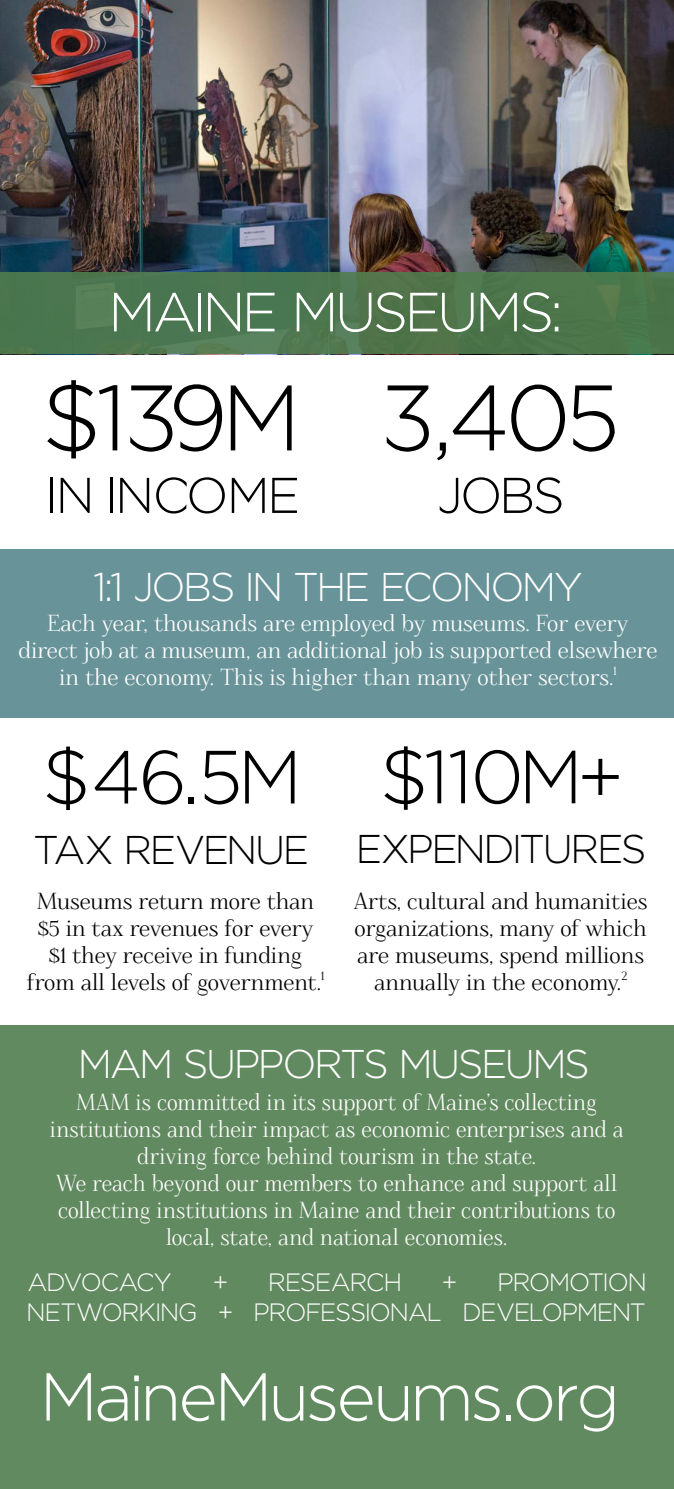
<style>
.page{position:relative;width:674px;height:1489px;background:#fff}
.page>*{position:absolute;margin:0;border:0;box-sizing:border-box;transform-origin:0 0}
.t1{font:300 92.5px "Regencie";color:#010000}
.t2{font:300 75px "Regencie";color:#010000}
.t3{font:300 67.5px "Regencie";letter-spacing:.01em;color:#fff}
.t4{font:300 55px "Regencie";letter-spacing:.01em;color:#fff}
.t5{font:300 50px "Regencie";letter-spacing:.045em;color:#010000}
.t6{font:300 40px "Regencie";letter-spacing:.005em;color:#fff}
.t7{font:300 40px "Regencie";color:#010000}
.t8{font:300 25px/30px "Regencie";letter-spacing:.01em;color:#fff;text-align:right}
.t9{font:300 25px "Regencie";letter-spacing:-.015em;color:#fff}
.t10{font:22.5px/27px "Foglihten";color:#fff;text-align:center;scale:.95 1}
.t11{font:22.5px/27px "Foglihten";color:#000;text-align:center}
.t12{font:22.5px/27px "Foglihten";color:#fff;text-align:center}
</style>
<div class="page">
<div style="left:0;top:1025px;width:673px;height:464px;background:#628a60"></div>
<img style="left:0;top:0;width:673px;height:272px">
<div style="left:0;top:550px;width:673px;height:168px;background:#689398"></div>
<svg style="left:0;top:272px;width:673px;height:82px;background:#4d764e"></svg>
<h3 class="t4" style="left:111px;top:277px;width:451px">MAINE MUSEUMS:</h3>
<h1 class="t1" style="left:43px;top:358px;width:254px">$139M</h1>
<h3 class="t5" style="left:48px;top:463px;width:252px">IN INCOME</h3>
<h1 class="t1" style="left:382px;top:358px;width:237px">3,405</h1>
<h3 class="t5" style="left:437px;top:463px;width:127px">JOBS</h3>
<h3 class="t6" style="left:93px;top:561px;width:491px">1:1 JOBS IN THE ECONOMY</h3>
<p class="t12" style="left:18px;top:610px;width:640px">Each year, thousands are employed by museums. For every direct job at a museum, an additional job is supported elsewhere in the economy. This is higher than many other sectors.<sup>1</sup></p>
<h2 class="t2" style="left:44px;top:729px;width:256px">$46.5M</h2>
<h3 class="t7" style="left:34px;top:823px;width:276px">TAX REVENUE</h3>
<h2 class="t2" style="left:381px;top:728px;width:242px">$110M+</h2>
<h3 class="t7" style="left:357px;top:823px;width:289px">EXPENDITURES</h3>
<p class="t11" style="left:27px;top:888px;width:298px">Museums return more than $5 in tax revenues for every $1 they receive in funding from all levels of government.<sup>1</sup></p>
<p class="t11" style="left:354px;top:888px;width:295px">Arts, cultural and humanities organizations, many of which are museums, spend millions annually in the economy.<sup>2</sup></p>
<h3 class="t6" style="left:80px;top:1038px;width:510px">MAM SUPPORTS MUSEUMS</h3>
<p class="t10" style="left:50px;top:1089px;width:605px">MAM is committed in its support of Maine’s collecting institutions and their impact as economic enterprises and a driving force behind tourism in the state.<br>We reach beyond our members to enhance and support all collecting institutions in Maine and their contributions to local, state, and national economies.</p>
<p class="t9" style="left:28px;top:1266px;width:146px">ADVOCACY</p>
<p class="t8" style="left:213px;top:1265px;width:16px">+</p>
<p class="t8" style="left:269px;top:1265px;width:133px">RESEARCH</p>
<p class="t8" style="left:442px;top:1265px;width:16px">+</p>
<p class="t8" style="left:28px;top:1265px;width:619px">PROMOTION<br>NETWORKING + PROFESSIONAL DEVELOPMENT</p>
<h3 class="t3" style="left:43px;top:1353px;width:575px">MaineMuseums.org</h3>
</div>
